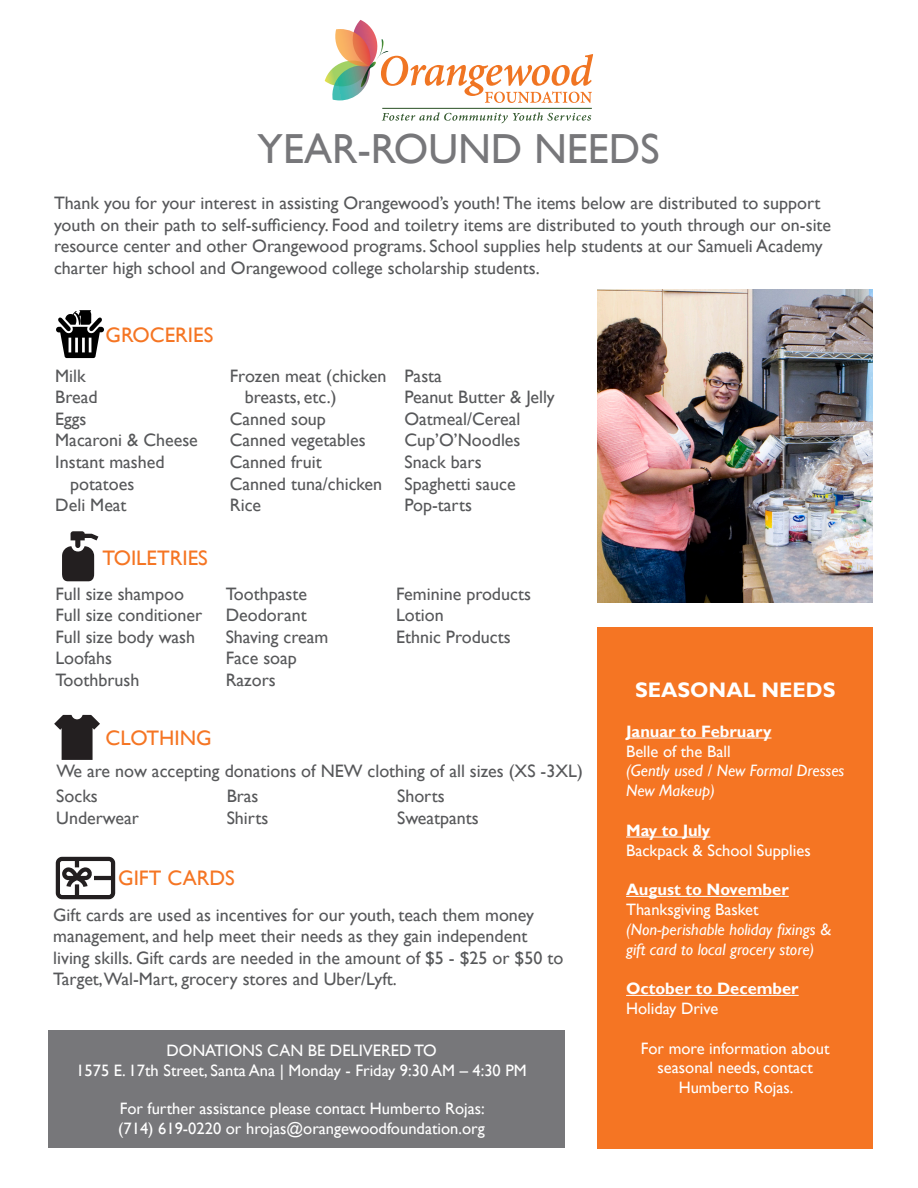
<style>
.page{position:relative;width:918px;height:1188px;background:#fff}
.page>*{position:absolute;margin:0;border:0;box-sizing:border-box;transform-origin:0 0}
.t1{font:42px "Gill Sans";color:#77777a}
.t2{font:21px "Gill Sans";color:#f57523}
.t3{font:700 21px "Gill Sans";color:#fff}
.t4{font:18px/21.6px "Gill Sans";color:#57585a}
.t5{font:16.5px/19.8px "Gill Sans";color:#fff;text-align:center}
.t6{font:italic 16.5px/19.8px "Gill Sans";color:#fff}
.t7{font:700 16.5px "Gill Sans";color:#fff}
</style>
<div class="page">
<svg style="left:382px;top:112px;width:209px;height:11px"></svg>
<hr style="left:382px;top:108px;width:210px;height:1px;background:#365b31">
<svg style="left:325px;top:20px;width:268px;height:83px"></svg>
<img style="left:598px;top:289px;width:275px;height:313px">
<div style="left:598px;top:627px;width:275px;height:522px;background:#f57523"></div>
<hr style="left:626px;top:738px;width:146px;height:1px;background:#fff">
<hr style="left:626px;top:837px;width:84px;height:1px;background:#fff">
<hr style="left:626px;top:896px;width:163px;height:1px;background:#fff">
<hr style="left:626px;top:995px;width:173px;height:1px;background:#fff">
<div style="left:49px;top:1030px;width:516px;height:118px;background:#77777a"></div>
<img style="left:56px;top:310px;width:48px;height:49px">
<svg style="left:62px;top:531px;width:36px;height:50px"></svg>
<svg style="left:54px;top:715px;width:46px;height:45px"></svg>
<svg style="left:56px;top:857px;width:59px;height:42px"></svg>
<p class="t1" style="left:258px;top:124px;width:403px">YEAR-ROUND NEEDS</p>
<p class="t4" style="left:54px;top:192px;width:779px">Thank you for your interest in assisting Orangewood’s youth! The items below are distributed to support youth on their path to self-sufficiency. Food and toiletry items are distributed to youth through our on-site resource center and other Orangewood programs. School supplies help students at our Samueli Academy charter high school and Orangewood college scholarship students.</p>
<p class="t2" style="left:106px;top:322px;width:109px">GROCERIES</p>
<p class="t4" style="left:55px;top:365px;width:32px">Milk</p>
<p class="t4" style="left:55px;top:387px;width:44px">Bread</p>
<p class="t4" style="left:55px;top:408px;width:33px">Eggs</p>
<p class="t4" style="left:55px;top:430px;width:144px">Macaroni &amp; Cheese</p>
<p class="t4" style="left:70px;top:452px;width:96px;text-indent:-15px">Instant mashed potatoes</p>
<p class="t4" style="left:55px;top:495px;width:73px">Deli Meat</p>
<p class="t4" style="left:245px;top:365px;width:143px;text-indent:-15px">Frozen meat (chicken breasts, etc.)</p>
<p class="t4" style="left:230px;top:408px;width:98px">Canned soup</p>
<p class="t4" style="left:230px;top:430px;width:137px">Canned vegetables</p>
<p class="t4" style="left:230px;top:452px;width:93px">Canned fruit</p>
<p class="t4" style="left:230px;top:473px;width:154px">Canned tuna/chicken</p>
<p class="t4" style="left:230px;top:495px;width:33px">Rice</p>
<p class="t4" style="left:404px;top:365px;width:39px">Pasta</p>
<p class="t4" style="left:404px;top:387px;width:152px">Peanut Butter &amp; Jelly</p>
<p class="t4" style="left:404px;top:408px;width:118px">Oatmeal/Cereal</p>
<p class="t4" style="left:404px;top:430px;width:118px">Cup’O’Noodles</p>
<p class="t4" style="left:404px;top:452px;width:79px">Snack bars</p>
<p class="t4" style="left:404px;top:473px;width:113px">Spaghetti sauce</p>
<p class="t4" style="left:404px;top:495px;width:69px">Pop-tarts</p>
<p class="t2" style="left:102px;top:546px;width:107px">TOILETRIES</p>
<p class="t4" style="left:55px;top:583px;width:130px">Full size shampoo</p>
<p class="t4" style="left:55px;top:605px;width:148px">Full size conditioner</p>
<p class="t4" style="left:55px;top:626px;width:141px">Full size body wash</p>
<p class="t4" style="left:55px;top:648px;width:58px">Loofahs</p>
<p class="t4" style="left:55px;top:669px;width:86px">Toothbrush</p>
<p class="t4" style="left:226px;top:583px;width:83px">Toothpaste</p>
<p class="t4" style="left:226px;top:605px;width:82px">Deodorant</p>
<p class="t4" style="left:226px;top:626px;width:104px">Shaving cream</p>
<p class="t4" style="left:226px;top:648px;width:72px">Face soap</p>
<p class="t4" style="left:226px;top:669px;width:52px">Razors</p>
<p class="t4" style="left:396px;top:583px;width:136px">Feminine products</p>
<p class="t4" style="left:396px;top:605px;width:49px">Lotion</p>
<p class="t4" style="left:396px;top:626px;width:116px">Ethnic Products</p>
<p class="t2" style="left:105px;top:725px;width:108px">CLOTHING</p>
<p class="t4" style="left:56px;top:761px;width:528px">We are now accepting donations of NEW clothing of all sizes (XS -3XL)</p>
<p class="t4" style="left:56px;top:786px;width:43px">Socks</p>
<p class="t4" style="left:56px;top:807px;width:84px">Underwear</p>
<p class="t4" style="left:227px;top:786px;width:33px">Bras</p>
<p class="t4" style="left:227px;top:807px;width:43px">Shirts</p>
<p class="t2" style="left:118px;top:866px;width:118px">GIFT CARDS</p>
<p class="t4" style="left:397px;top:786px;width:49px">Shorts</p>
<p class="t4" style="left:397px;top:807px;width:83px">Sweatpants</p>
<p class="t4" style="left:53px;top:904px;width:512px">Gift cards are used as incentives for our youth, teach them money management, and help meet their needs as they gain independent living skills. Gift cards are needed in the amount of $5 - $25 or $50 to Target,Wal-Mart, grocery stores and Uber/Lyft.</p>
<p class="t5" style="left:166px;top:1041px;width:272px">DONATIONS CAN BE DELIVERED TO</p>
<p class="t5" style="left:76px;top:1061px;width:452px">1575 E. 17th Street, Santa Ana | Monday - Friday 9:30 AM – 4:30 PM</p>
<p class="t5" style="left:118px;top:1099px;width:368px;text-align:left">For further assistance please contact Humberto Rojas: (714) 619-0220 or hrojas@orangewoodfoundation.org</p>
<p class="t3" style="left:635px;top:677px;width:202px">SEASONAL NEEDS</p>
<p class="t7" style="left:626px;top:721px;width:147px">Januar to February</p>
<p class="t5" style="left:626px;top:741px;width:106px">Belle of the Ball</p>
<p class="t6" style="left:626px;top:761px;width:220px">(Gently used / New Formal Dresses</p>
<p class="t6" style="left:626px;top:781px;width:90px">New Makeup)</p>
<p class="t7" style="left:626px;top:820px;width:86px">May to July</p>
<p class="t5" style="left:626px;top:840px;width:186px">Backpack &amp; School Supplies</p>
<p class="t7" style="left:626px;top:880px;width:164px">August to November</p>
<p class="t5" style="left:626px;top:900px;width:134px">Thanksgiving Basket</p>
<p class="t6" style="left:626px;top:920px;width:207px">(Non-perishable holiday fixings &amp; gift card to local grocery store)</p>
<p class="t7" style="left:626px;top:979px;width:174px">October to December</p>
<p class="t5" style="left:626px;top:999px;width:94px">Holiday Drive</p>
<p class="t5" style="left:641px;top:1038px;width:190px">For more information about seasonal needs, contact<br>Humberto Rojas.</p>
</div>
